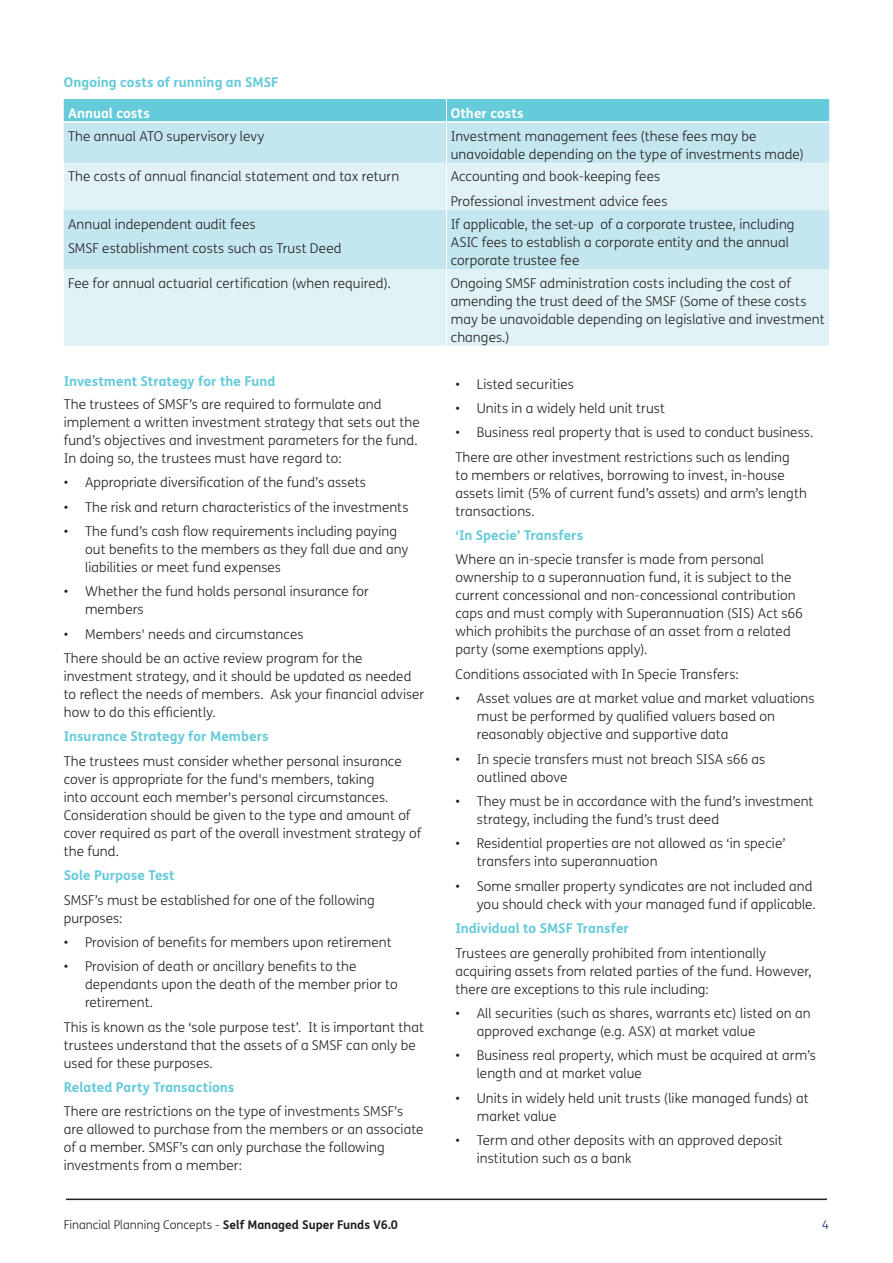
<style>
.page{position:relative;width:893px;height:1263px;background:#fff}
.page>*{position:absolute;margin:0;border:0;box-sizing:border-box;transform-origin:0 0}
.t1{font:300 13.5px/18px "FS Me";letter-spacing:.005em;color:#231f20}
.t2{font:700 13.5px "FS Me";letter-spacing:.005em;color:#65cada}
.t3{font:700 13.5px "FS Me";letter-spacing:.005em;color:#fff}
.t4{font:300 12px "FS Me";color:#231f20}
.t5{font:300 12px "FS Me";color:#142975}
.s1{font-weight:700}
</style>
<div class="page">
<hr style="left:66px;top:1198px;width:761px;height:2px;background:#231f20">
<div style="left:64px;top:123px;width:765px;height:40px;background:#c4e7ef"></div>
<svg style="left:64px;top:163px;width:765px;height:183px;background:#d7eef3"></svg>
<div style="left:64px;top:99px;width:765px;height:22px;background:#65cada"></div>
<hr style="left:446px;top:123px;width:1px;height:40px;background:#fff">
<hr style="left:446px;top:163px;width:1px;height:47px;background:#fff">
<hr style="left:446px;top:210px;width:1px;height:59px;background:#fff">
<hr style="left:446px;top:269px;width:1px;height:77px;background:#fff">
<p class="t2" style="left:64px;top:71px;width:216px">Ongoing costs of running an SMSF</p>
<p class="t3" style="left:68px;top:102px;width:83px">Annual costs</p>
<p class="t3" style="left:451px;top:102px;width:75px">Other costs</p>
<p class="t1" style="left:68px;top:126px;width:198px">The annual ATO supervisory levy</p>
<p class="t1" style="left:451px;top:126px;width:355px">Investment management fees (these fees may be unavoidable depending on the type of investments made)</p>
<p class="t1" style="left:68px;top:167px;width:333px">The costs of annual financial statement and tax return</p>
<p class="t1" style="left:451px;top:164px;width:218px;line-height:24.5px">Accounting and book-keeping fees<br>Professional investment advice fees</p>
<p class="t1" style="left:68px;top:211px;width:275px;line-height:24.5px">Annual independent audit fees<br>SMSF establishment costs such as Trust Deed</p>
<p class="t1" style="left:451px;top:215px;width:345px">If applicable, the set-up of a corporate trustee, including<br>ASIC fees to establish a corporate entity and the annual corporate trustee fee</p>
<p class="t1" style="left:68px;top:273px;width:324px">Fee for annual actuarial certification (when required).</p>
<p class="t1" style="left:451px;top:273px;width:375px">Ongoing SMSF administration costs including the cost of amending the trust deed of the SMSF (Some of these costs may be unavoidable depending on legislative and investment changes.)</p>
<p class="t2" style="left:64px;top:371px;width:213px">Investment Strategy for the Fund</p>
<p class="t1" style="left:64px;top:395px;width:357px">The trustees of SMSF’s are required to formulate and implement a written investment strategy that sets out the fund’s objectives and investment parameters for the fund.<br>In doing so, the trustees must have regard to:</p>
<p class="t1" style="left:64px;top:473px;width:304px">• Appropriate diversification of the fund’s assets</p>
<p class="t1" style="left:64px;top:497px;width:346px">• The risk and return characteristics of the investments</p>
<p class="t1" style="left:85px;top:522px;width:325px;text-indent:-21px">• The fund’s cash flow requirements including paying out benefits to the members as they fall due and any liabilities or meet fund expenses</p>
<p class="t1" style="left:85px;top:582px;width:285px;text-indent:-21px">• Whether the fund holds personal insurance for members</p>
<p class="t1" style="left:64px;top:621px;width:300px;line-height:24.5px">• Members' needs and circumstances<br>There should be an active review program for the</p>
<p class="t1" style="left:64px;top:667px;width:362px">investment strategy, and it should be updated as needed to reflect the needs of members. Ask your financial adviser how to do this efficiently.</p>
<p class="t2" style="left:64px;top:726px;width:206px">Insurance Strategy for Members</p>
<p class="t1" style="left:64px;top:752px;width:359px">The trustees must consider whether personal insurance cover is appropriate for the fund's members, taking<br>into account each member's personal circumstances.<br>Consideration should be given to the type and amount of cover required as part of the overall investment strategy of the fund.</p>
<p class="t2" style="left:64px;top:865px;width:112px">Sole Purpose Test</p>
<p class="t1" style="left:64px;top:890px;width:312px">SMSF’s must be established for one of the following purposes:</p>
<p class="t1" style="left:64px;top:933px;width:329px">• Provision of benefits for members upon retirement</p>
<p class="t1" style="left:85px;top:957px;width:314px;text-indent:-21px">• Provision of death or ancillary benefits to the dependants upon the death of the member prior to retirement.</p>
<p class="t1" style="left:64px;top:1017px;width:362px">This is known as the ‘sole purpose test’. It is important that trustees understand that the assets of a SMSF can only be used for these purposes.</p>
<p class="t2" style="left:64px;top:1077px;width:172px">Related Party Transactions</p>
<p class="t1" style="left:64px;top:1102px;width:361px">There are restrictions on the type of investments SMSF’s are allowed to purchase from the members or an associate of a member. SMSF’s can only purchase the following investments from a member:</p>
<p class="t1" style="left:455px;top:374px;width:120px">• Listed securities</p>
<p class="t1" style="left:455px;top:399px;width:211px">• Units in a widely held unit trust</p>
<p class="t1" style="left:455px;top:420px;width:359px;line-height:24.5px">• Business real property that is used to conduct business.<br>There are other investment restrictions such as lending</p>
<p class="t1" style="left:455px;top:466px;width:353px">to members or relatives, borrowing to invest, in-house assets limit (5% of current fund’s assets) and arm’s length transactions.</p>
<p class="t2" style="left:455px;top:525px;width:129px">‘In Specie’ Transfers</p>
<p class="t1" style="left:455px;top:550px;width:349px">Where an in-specie transfer is made from personal ownership to a superannuation fund, it is subject to the current concessional and non-concessional contribution caps and must comply with Superannuation (SIS) Act s66 which prohibits the purchase of an asset from a related party (some exemptions apply).</p>
<p class="t1" style="left:455px;top:665px;width:285px">Conditions associated with In Specie Transfers:</p>
<p class="t1" style="left:477px;top:689px;width:339px;text-indent:-21px">• Asset values are at market value and market valuations must be performed by qualified valuers based on reasonably objective and supportive data</p>
<p class="t1" style="left:477px;top:749px;width:290px;text-indent:-21px">• In specie transfers must not breach SISA s66 as outlined above</p>
<p class="t1" style="left:477px;top:792px;width:338px;text-indent:-21px">• They must be in accordance with the fund’s investment strategy, including the fund’s trust deed</p>
<p class="t1" style="left:477px;top:834px;width:310px;text-indent:-21px">• Residential properties are not allowed as ‘in specie’ transfers into superannuation</p>
<p class="t1" style="left:455px;top:877px;width:362px;text-align:right">• Some smaller property syndicates are not included and you should check with your managed fund if applicable.</p>
<p class="t2" style="left:455px;top:918px;width:175px">Individual to SMSF Transfer</p>
<p class="t1" style="left:455px;top:943px;width:358px">Trustees are generally prohibited from intentionally acquiring assets from related parties of the fund. However, there are exceptions to this rule including:</p>
<p class="t1" style="left:477px;top:1004px;width:335px;text-indent:-21px">• All securities (such as shares, warrants etc) listed on an approved exchange (e.g. ASX) at market value</p>
<p class="t1" style="left:477px;top:1046px;width:341px;text-indent:-21px">• Business real property, which must be acquired at arm’s length and at market value</p>
<p class="t1" style="left:477px;top:1088px;width:333px;text-indent:-21px">• Units in widely held unit trusts (like managed funds) at market value</p>
<p class="t1" style="left:477px;top:1131px;width:307px;text-indent:-21px">• Term and other deposits with an approved deposit institution such as a bank</p>
<p class="t4" style="left:64px;top:1217px;width:336px">Financial Planning Concepts - <span class="s1">Self Managed Super Funds V6.0</span></p>
<p class="t5" style="left:822px;top:1217px;width:8px">4</p>
</div>
